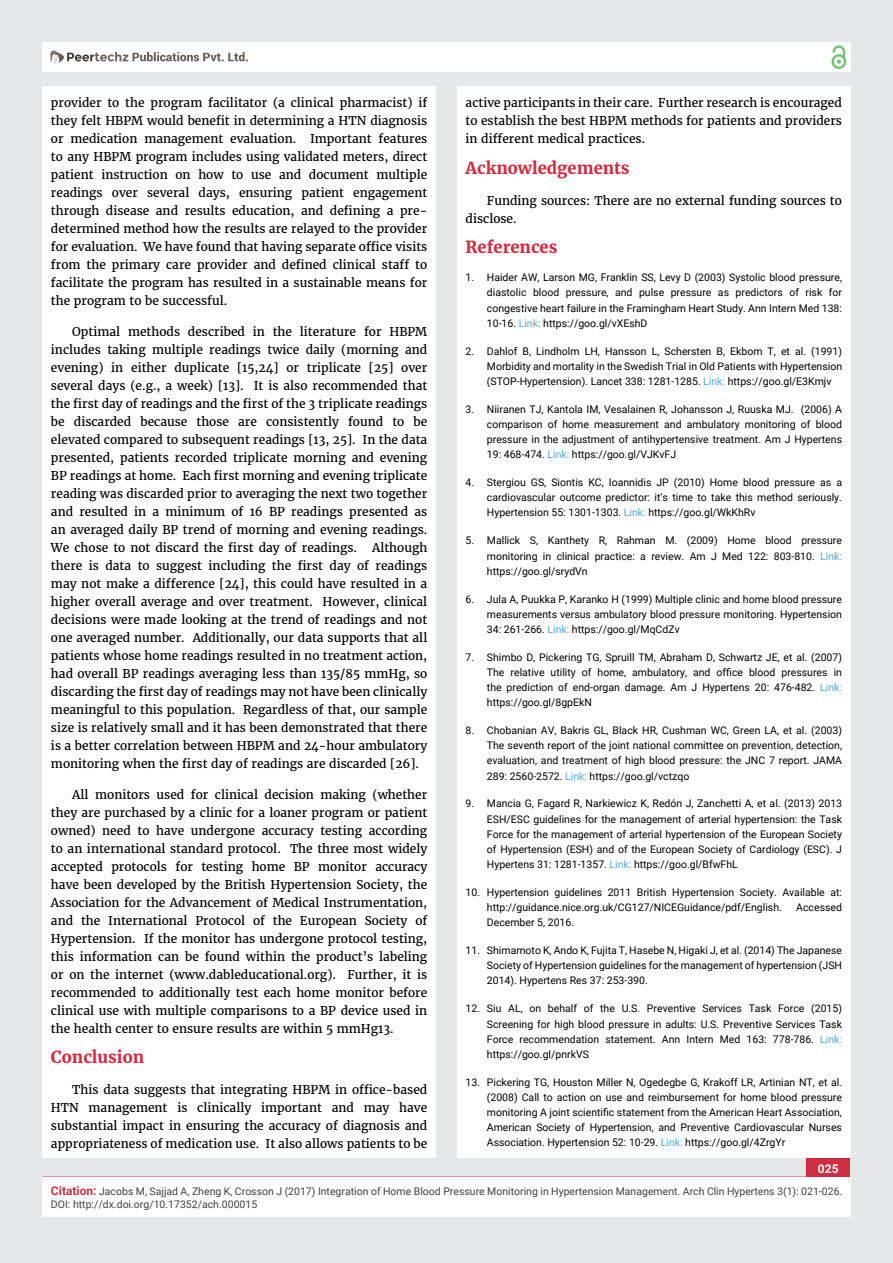
<style>
.page{position:relative;width:893px;height:1263px;background:#e6e7e8}
.page>*{position:absolute;margin:0;border:0;box-sizing:border-box;transform-origin:0 0}
.t1{font:700 16.5px "Merriweather";color:#cf2e41}
.t2{font:12px/18px "Merriweather";color:#000;text-align:justify}
.t3{font:700 12px "Roboto";color:#fff}
.t4{font:10.5px/15.1px "Roboto";color:#000;text-align:justify}
.t5{font:10.5px/13.5px "Roboto";color:#414042}
.s1{color:#56a8dd}
.s2{font-weight:700;font-size:12px;color:#cf2e41}
</style>
<div class="page">
<div style="left:42px;top:43px;width:808px;height:29px;background:#fff"></div>
<div style="left:831px;top:54px;width:15px;height:15px;border:2px solid #74c273;border-radius:50%"></div>
<svg style="left:831px;top:45px;width:15px;height:19px"></svg>
<div style="left:806px;top:1157px;width:44px;height:41px;background:#cf2e41"></div>
<svg style="left:49px;top:50px;width:199px;height:14px"></svg>
<div style="left:42px;top:1177px;width:809px;height:40px;background:#fff"></div>
<div style="left:42px;top:87px;width:394px;height:1071px;background:#fff"></div>
<div style="left:457px;top:87px;width:393px;height:1071px;background:#fff"></div>
<p class="t2" style="left:51px;top:94px;width:378px">provider to the program facilitator (a clinical pharmacist) if they felt HBPM would benefit in determining a HTN diagnosis or medication management evaluation. Important features to any HBPM program includes using validated meters, direct patient instruction on how to use and document multiple readings over several days, ensuring patient engagement through disease and results education, and defining a pre&shy;determined method how the results are relayed to the provider for evaluation. We have found that having separate office visits from the primary care provider and defined clinical staff to facilitate the program has resulted in a sustainable means for the program to be successful.</p>
<p class="t2" style="left:51px;top:323px;width:378px;text-indent:21px">Optimal methods described in the literature for HBPM includes taking multiple readings twice daily (morning and evening) in either duplicate [15,24] or triplicate [25] over several days (e.g., a week) [13]. It is also recommended that the first day of readings and the first of the 3 triplicate readings be discarded because those are consistently found to be elevated compared to subsequent readings [13, 25]. In the data presented, patients recorded triplicate morning and evening BP readings at home. Each first morning and evening triplicate reading was discarded prior to averaging the next two together and resulted in a minimum of 16 BP readings presented as an averaged daily BP trend of morning and evening readings.<br>We chose to not discard the first day of readings.</p>
<p class="t2" style="left:51px;top:539px;width:378px;text-indent:321px">Although there is data to suggest including the first day of readings may not make a difference [24], this could have resulted in a higher overall average and over treatment. However, clinical decisions were made looking at the trend of readings and not one averaged number. Additionally, our data supports that all patients whose home readings resulted in no treatment action, had overall BP readings averaging less than 135/85 mmHg, so discarding the first day of readings may not have been clinically meaningful to this population. Regardless of that, our sample size is relatively small and it has been demonstrated that there is a better correlation between HBPM and 24-hour ambulatory monitoring when the first day of readings are discarded [26].</p>
<p class="t2" style="left:51px;top:785px;width:378px;text-indent:21px">All monitors used for clinical decision making (whether they are purchased by a clinic for a loaner program or patient owned) need to have undergone accuracy testing according to an international standard protocol. The three most widely accepted protocols for testing home BP monitor accuracy have been developed by the British Hypertension Society, the Association for the Advancement of Medical Instrumentation, and the International Protocol of the European Society of Hypertension. If the monitor has undergone protocol testing, this information can be found within the product’s labeling or on the internet (www.dableducational.org). Further, it is recommended to additionally test each home monitor before clinical use with multiple comparisons to a BP device used in the health center to ensure results are within 5 mmHg13.</p>
<h1 class="t1" style="left:51px;top:1047px;width:95px">Conclusion</h1>
<p class="t2" style="left:51px;top:1081px;width:378px;text-indent:21px">This data suggests that integrating HBPM in office-based HTN management is clinically important and may have substantial impact in ensuring the accuracy of diagnosis and appropriateness of medication use. It also allows patients to be</p>
<p class="t2" style="left:466px;top:94px;width:378px">active participants in their care. Further research is encouraged to establish the best HBPM methods for patients and providers in different medical practices.</p>
<h1 class="t1" style="left:466px;top:158px;width:165px">Acknowledgements</h1>
<p class="t2" style="left:466px;top:191px;width:378px;text-indent:21px">Funding sources: There are no external funding sources to disclose.</p>
<h1 class="t1" style="left:466px;top:237px;width:93px">References</h1>
<p class="t4" style="left:487px;top:270px;width:357px;text-indent:-21px">1. Haider AW, Larson MG, Franklin SS, Levy D (2003) Systolic blood pressure, diastolic blood pressure, and pulse pressure as predictors of risk for congestive heart failure in the Framingham Heart Study. Ann Intern Med 138:<br>10-16. <span class="s1">Link:</span> https://goo.gl/vXEshD</p>
<p class="t4" style="left:487px;top:343px;width:357px;text-indent:-21px">2. Dahlof B, Lindholm LH, Hansson L, Schersten B, Ekbom T, et al. (1991)<br>Morbidity and mortality in the Swedish Trial in Old Patients with Hypertension (STOP-Hypertension). Lancet 338: 1281-1285. <span class="s1">Link:</span> https://goo.gl/E3Kmjv</p>
<p class="t4" style="left:487px;top:402px;width:357px;text-indent:-21px">3. Niiranen TJ, Kantola IM, Vesalainen R, Johansson J, Ruuska MJ. (2006) A comparison of home measurement and ambulatory monitoring of blood pressure in the adjustment of antihypertensive treatment. Am J Hypertens 19: 468-474. <span class="s1">Link:</span> https://goo.gl/VJKvFJ</p>
<p class="t4" style="left:487px;top:475px;width:357px;text-indent:-21px">4. Stergiou GS, Siontis KC, Ioannidis JP (2010) Home blood pressure as a cardiovascular outcome predictor: it’s time to take this method seriously.<br>Hypertension 55: 1301-1303. <span class="s1">Link:</span> https://goo.gl/WkKhRv</p>
<p class="t4" style="left:487px;top:533px;width:357px;text-indent:-21px">5. Mallick S, Kanthety R, Rahman M. (2009) Home blood pressure monitoring in clinical practice: a review. Am J Med 122: 803-810. <span class="s1">Link: </span>https://goo.gl/srydVn</p>
<p class="t4" style="left:487px;top:591px;width:357px;text-indent:-21px">6. Jula A, Puukka P, Karanko H (1999) Multiple clinic and home blood pressure measurements versus ambulatory blood pressure monitoring. Hypertension 34: 261-266. <span class="s1">Link:</span> https://goo.gl/MqCdZv</p>
<p class="t4" style="left:487px;top:650px;width:357px;text-indent:-21px">7. Shimbo D, Pickering TG, Spruill TM, Abraham D, Schwartz JE, et al. (2007)<br>The relative utility of home, ambulatory, and office blood pressures in the prediction of end-organ damage. Am J Hypertens 20: 476-482. <span class="s1">Link: </span>https://goo.gl/8gpEkN</p>
<p class="t4" style="left:487px;top:723px;width:357px;text-indent:-21px">8. Chobanian AV, Bakris GL, Black HR, Cushman WC, Green LA, et al. (2003)<br>The seventh report of the joint national committee on prevention, detection, evaluation, and treatment of high blood pressure: the JNC 7 report. JAMA 289: 2560-2572. <span class="s1">Link:</span> https://goo.gl/vctzqo</p>
<p class="t4" style="left:487px;top:796px;width:357px;text-indent:-21px">9. Mancia G, Fagard R, Narkiewicz K, Redón J, Zanchetti A, et al. (2013) 2013<br>ESH/ESC guidelines for the management of arterial hypertension: the Task Force for the management of arterial hypertension of the European Society of Hypertension (ESH) and of the European Society of Cardiology (ESC). J Hypertens 31: 1281-1357. <span class="s1">Link:</span> https://goo.gl/BfwFhL</p>
<p class="t4" style="left:487px;top:885px;width:357px;text-indent:-21px">10. Hypertension guidelines 2011 British Hypertension Society. Available at: http://guidance.nice.org.uk/CG127/NICEGuidance/pdf/English.</p>
<p class="t4" style="left:796px;top:900px;width:47px">Accessed</p>
<p class="t4" style="left:487px;top:915px;width:89px">December 5, 2016.</p>
<p class="t4" style="left:487px;top:943px;width:357px;text-indent:-21px">11. Shimamoto K, Ando K, Fujita T, Hasebe N, Higaki J, et al. (2014) The Japanese Society of Hypertension guidelines for the management of hypertension (JSH 2014). Hypertens Res 37: 253-390.</p>
<p class="t4" style="left:487px;top:1001px;width:357px;text-indent:-21px">12. Siu AL, on behalf of the U.S. Preventive Services Task Force (2015)<br>Screening for high blood pressure in adults: U.S. Preventive Services Task Force recommendation statement. Ann Intern Med 163: 778-786. <span class="s1">Link: </span>https://goo.gl/pnrkVS</p>
<p class="t4" style="left:487px;top:1075px;width:357px;text-indent:-21px">13. Pickering TG, Houston Miller N, Ogedegbe G, Krakoff LR, Artinian NT, et al. (2008) Call to action on use and reimbursement for home blood pressure monitoring A joint scientific statement from the American Heart Association, American Society of Hypertension, and Preventive Cardiovascular Nurses Association. Hypertension 52: 10-29. <span class="s1">Link:</span> https://goo.gl/4ZrgYr</p>
<p class="t3" style="left:818px;top:1162px;width:22px">025</p>
<p class="t5" style="left:51px;top:1184px;width:793px"><span class="s2">Citation:</span> Jacobs M, Sajjad A, Zheng K, Crosson J (2017) Integration of Home Blood Pressure Monitoring in Hypertension Management. Arch Clin Hypertens 3(1): 021-026.<br>DOI: http://dx.doi.org/10.17352/ach.000015</p>
</div>
